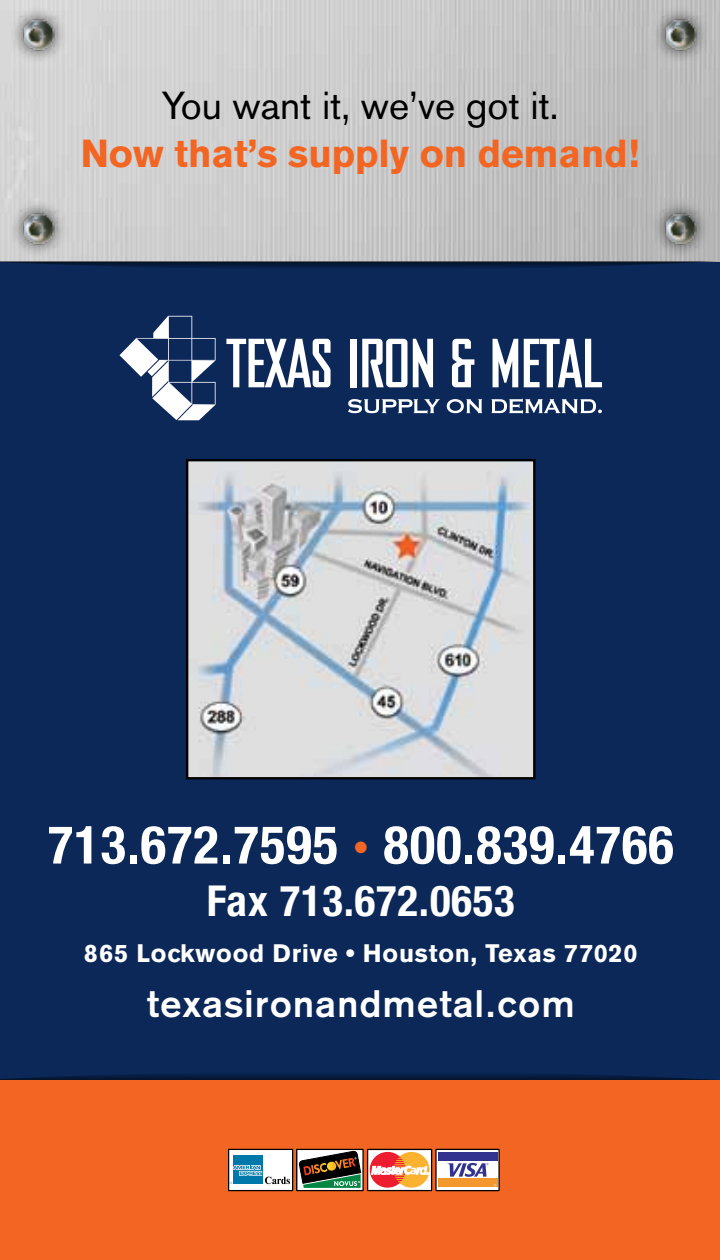
<style>
.page{position:relative;width:720px;height:1260px;background:#fff}
.page>*{position:absolute;margin:0;border:0;box-sizing:border-box;transform-origin:0 0}
.t1{font:700 condensed 52.75px "Helvetica Neue";letter-spacing:.02em;color:#fff}
.t2{font:700 condensed 42.75px "Helvetica Neue";letter-spacing:.02em;color:#fff}
.t3{font:700 38.75px "Akzidenz Grotesk BE";color:#f26522}
.t4{font:38.75px "Akzidenz Grotesk BE";color:#000}
.t5{font:700 37.75px "Akzidenz Grotesk";letter-spacing:.04em;color:#fff}
.t6{font:700 25px "Akzidenz Grotesk BE";letter-spacing:.03em;color:#fff}
.s1{font-size:32.75px;color:#f26522}
</style>
<div class="page">
<img style="left:0;top:0;width:720px;height:261px">
<div style="left:9px;top:6px;width:59px;height:58px;background:#000;opacity:.75"></div>
<img style="left:19px;top:17px;width:39px;height:37px">
<div style="left:9px;top:199px;width:59px;height:59px;background:#000;opacity:.75"></div>
<img style="left:19px;top:210px;width:39px;height:37px">
<div style="left:651px;top:6px;width:59px;height:58px;background:#000;opacity:.75"></div>
<img style="left:661px;top:17px;width:38px;height:37px">
<div style="left:651px;top:199px;width:59px;height:59px;background:#000;opacity:.75"></div>
<img style="left:661px;top:210px;width:38px;height:37px">
<div style="left:0;top:262px;width:720px;height:856px;background:#0c2859"></div>
<svg style="left:0;top:1074px;width:716px;height:6px"></svg>
<svg style="left:0;top:261px;width:720px;height:7px"></svg>
<div style="left:0;top:1080px;width:720px;height:180px;background:#f26522"></div>
<img style="left:189px;top:462px;width:344px;height:314px">
<div style="left:186px;top:459px;width:350px;height:320px;border:2px solid #000"></div>
<div style="left:229px;top:1149px;width:64px;height:42px;background:#fff"></div>
<div style="left:233px;top:1156px;width:29px;height:28px;background:#0078a9"></div>
<svg style="left:230px;top:1165px;width:60px;height:19px"></svg>
<div style="left:228px;top:1149px;width:65px;height:42px;border:1px solid #000"></div>
<svg style="left:437px;top:1151px;width:61px;height:38px;background:#b19da5"></svg>
<div style="left:435px;top:1149px;width:65px;height:42px;border:1px solid #000"></div>
<div style="left:368px;top:1149px;width:64px;height:42px;background:#fff"></div>
<div style="left:367px;top:1149px;width:65px;height:42px;border:1px solid #000"></div>
<svg style="left:370px;top:1152px;width:59px;height:36px"></svg>
<svg style="left:298px;top:1151px;width:64px;height:38px;background:#5d6851"></svg>
<div style="left:296px;top:1149px;width:68px;height:42px;border:1px solid #000"></div>
<svg style="left:226px;top:339px;width:105px;height:48px"></svg>
<div style="left:350px;top:339px;width:6px;height:48px;background:#fff"></div>
<svg style="left:362px;top:339px;width:45px;height:48px"></svg>
<svg style="left:413px;top:339px;width:20px;height:48px"></svg>
<svg style="left:452px;top:339px;width:22px;height:48px"></svg>
<svg style="left:493px;top:339px;width:25px;height:48px"></svg>
<svg style="left:524px;top:339px;width:78px;height:48px"></svg>
<svg style="left:348px;top:399px;width:92px;height:15px"></svg>
<svg style="left:447px;top:399px;width:35px;height:14px"></svg>
<svg style="left:491px;top:399px;width:111px;height:15px"></svg>
<svg style="left:119px;top:316px;width:97px;height:104px"></svg>
<h3 class="t4" style="left:161px;top:82px;width:399px">You want it, we’ve got it.</h3>
<h3 class="t3" style="left:81px;top:131px;width:560px">Now that’s supply on demand!</h3>
<h1 class="t1" style="left:48px;top:813px;width:627px">713.672.7595 <span class="s1">•</span> 800.839.4766</h1>
<h2 class="t2" style="left:207px;top:875px;width:309px">Fax 713.672.0653</h2>
<p class="t6" style="left:84px;top:938px;width:555px">865 Lockwood Drive • Houston, Texas 77020</p>
<h3 class="t5" style="left:147px;top:981px;width:429px">texasironandmetal.com</h3>
</div>
